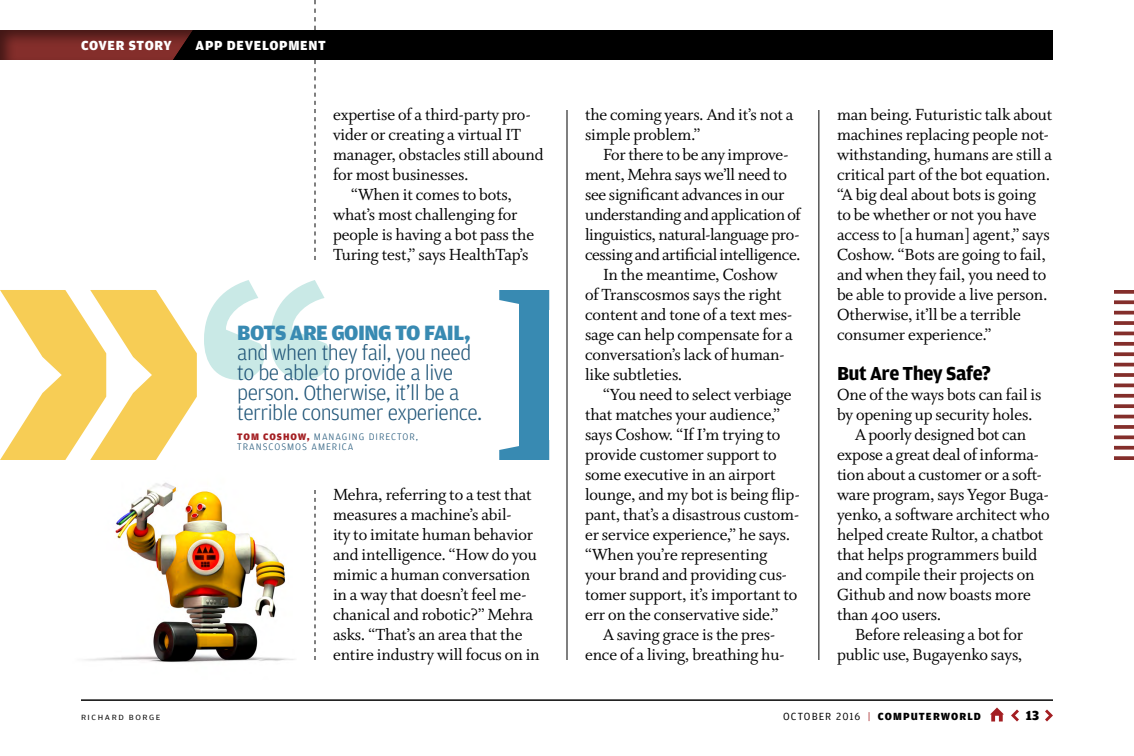
<style>
.page{position:relative;width:1134px;height:756px;background:#fff}
.page>*{position:absolute;margin:0;border:0;box-sizing:border-box;transform-origin:0 0}
.t1{font:300 22px/20px "Amplitude";letter-spacing:-.025em;color:#205578}
.t2{font:900 22px "Amplitude";letter-spacing:-.025em;color:#388ab2}
.t3{font:700 20px "Amplitude";letter-spacing:-.025em;color:#000}
.t4{font:18px/20px "Whitman Roman Os F";letter-spacing:-.005em;color:#000}
.t5{font:18px "Whitman Roman Os F";letter-spacing:-.025em;color:#000}
.t6{font:900 14px "Amplitude";letter-spacing:.05em;color:#fff}
.t7{font:900 14px "Amplitude";color:#000}
.t8{font:900 11px "Amplitude";letter-spacing:.095em;color:#000}
.t9{font:300 10px/10px "Amplitude";letter-spacing:.1em;color:#205578}
.t10{font:8px "Amplitude Wide";letter-spacing:.2em;color:#000}
.s1{font-weight:900;color:#a31e22}
.s2{font-weight:400}
.s3{font-weight:400;color:#a31e22}
</style>
<div class="page">
<svg style="left:1045px;top:710px;width:8px;height:12px"></svg>
<svg style="left:1011px;top:710px;width:8px;height:12px"></svg>
<svg style="left:990px;top:708px;width:14px;height:14px"></svg>
<div style="left:0;top:30px;width:1053px;height:30px;background:#000"></div>
<div style="left:0;top:23px;width:202px;height:38px;background:#000;opacity:.5"></div>
<img style="left:84px;top:482px;width:211px;height:180px">
<svg style="left:204px;top:280px;width:126px;height:100px"></svg>
<hr style="left:567px;top:110px;width:1px;height:550px;background:#000">
<hr style="left:819px;top:110px;width:1px;height:550px;background:#000">
<svg style="left:1114px;top:290px;width:20px;height:4px"></svg>
<svg style="left:1114px;top:300px;width:20px;height:4px"></svg>
<svg style="left:1114px;top:311px;width:20px;height:4px"></svg>
<svg style="left:1114px;top:321px;width:20px;height:4px"></svg>
<hr style="left:1114px;top:332px;width:20px;height:3px;background:#842e2b">
<svg style="left:1114px;top:342px;width:20px;height:4px"></svg>
<svg style="left:1114px;top:352px;width:20px;height:4px"></svg>
<hr style="left:1114px;top:363px;width:20px;height:3px;background:#842e2b">
<svg style="left:1114px;top:373px;width:20px;height:4px"></svg>
<hr style="left:1114px;top:384px;width:20px;height:3px;background:#842e2b">
<svg style="left:1114px;top:394px;width:20px;height:4px"></svg>
<svg style="left:1114px;top:404px;width:20px;height:4px"></svg>
<hr style="left:1114px;top:415px;width:20px;height:3px;background:#842e2b">
<svg style="left:1114px;top:425px;width:20px;height:4px"></svg>
<svg style="left:1114px;top:435px;width:20px;height:4px"></svg>
<svg style="left:1114px;top:446px;width:20px;height:4px"></svg>
<svg style="left:1114px;top:456px;width:20px;height:4px"></svg>
<div style="left:519px;top:290px;width:30px;height:170px;background:#388ab2"></div>
<svg style="left:499px;top:290px;width:20px;height:14px"></svg>
<svg style="left:499px;top:446px;width:20px;height:14px"></svg>
<svg style="left:0;top:290px;width:197px;height:170px"></svg>
<svg style="left:314px;top:60px;width:2px;height:200px"></svg>
<svg style="left:314px;top:490px;width:2px;height:170px"></svg>
<svg style="left:314px;top:0;width:2px;height:30px"></svg>
<hr style="left:81px;top:700px;width:972px;height:1px;background:#000">
<p class="t6" style="left:81px;top:38px;width:92px">COVER STORY</p>
<p class="t6" style="left:196px;top:38px;width:132px">APP DEVELOPMENT</p>
<p class="t4" style="left:333px;top:105px;width:199px">expertise of a third-party pro-</p>
<p class="t4" style="left:333px;top:125px;width:190px">vider or creating a virtual IT</p>
<p class="t4" style="left:333px;top:145px;width:212px">manager, obstacles still abound</p>
<p class="t4" style="left:333px;top:165px;width:137px">for most businesses.</p>
<p class="t4" style="left:351px;top:185px;width:162px">“When it comes to bots,</p>
<p class="t4" style="left:333px;top:205px;width:186px">what’s most challenging for</p>
<p class="t4" style="left:333px;top:225px;width:203px">people is having a bot pass the</p>
<p class="t4" style="left:333px;top:245px;width:197px">Turing test,” says HealthTap’s</p>
<p class="t2" style="left:237px;top:320px;width:235px">BOTS ARE GOING TO FAIL,</p>
<p class="t1" style="left:237px;top:343px;width:246px">and when they fail, you need to be able to provide a live person. Otherwise, it’ll be a terrible consumer experience.</p>
<p class="t9" style="left:237px;top:432px;width:182px"><span class="s1">TOM COSHOW,</span> MANAGING DIRECTOR,<br>TRANSCOSMOS AMERICA</p>
<p class="t10" style="left:81px;top:713px;width:81px">RICHARD BORGE</p>
<p class="t4" style="left:333px;top:485px;width:208px">Mehra, referring to a test that measures a machine’s abil-<br>ity to imitate human behavior and intelligence. “How do you mimic a human conversation in a way that doesn’t feel me&shy;chanical and robotic?” Mehra asks. “That’s an area that the entire industry will focus on in</p>
<p class="t4" style="left:585px;top:105px;width:210px">the coming years. And it’s not a simple problem.”</p>
<p class="t4" style="left:603px;top:145px;width:187px">For there to be any improve-</p>
<p class="t4" style="left:585px;top:165px;width:204px">ment, Mehra says we’ll need to</p>
<p class="t4" style="left:585px;top:185px;width:201px">see significant advances in our</p>
<p class="t4" style="left:585px;top:205px;width:217px">understanding and application of</p>
<p class="t4" style="left:585px;top:225px;width:216px">linguistics, natural-language pro-</p>
<p class="t5" style="left:585px;top:245px;width:217px">cessing and artificial intelligence.</p>
<p class="t4" style="left:603px;top:265px;width:176px">In the meantime, Coshow</p>
<p class="t4" style="left:585px;top:285px;width:198px">of Transcosmos says the right</p>
<p class="t4" style="left:585px;top:305px;width:209px">content and tone of a text mes-</p>
<p class="t4" style="left:585px;top:325px;width:209px">sage can help compensate for a</p>
<p class="t4" style="left:585px;top:345px;width:201px">conversation’s lack of human-</p>
<p class="t4" style="left:585px;top:365px;width:99px">like subtleties.</p>
<p class="t4" style="left:603px;top:385px;width:190px">“You need to select verbiage</p>
<p class="t4" style="left:585px;top:405px;width:196px">that matches your audience,”</p>
<p class="t4" style="left:585px;top:425px;width:197px">says Coshow. “If I’m trying to</p>
<p class="t4" style="left:585px;top:445px;width:193px">provide customer support to</p>
<p class="t4" style="left:585px;top:465px;width:192px">some executive in an airport</p>
<p class="t4" style="left:585px;top:485px;width:216px">lounge, and my bot is being flip-</p>
<p class="t4" style="left:585px;top:505px;width:216px">pant, that’s a disastrous custom-</p>
<p class="t4" style="left:585px;top:525px;width:207px">er service experience,” he says.</p>
<p class="t4" style="left:585px;top:545px;width:184px">“When you’re representing</p>
<p class="t4" style="left:585px;top:565px;width:204px">your brand and providing cus-</p>
<p class="t4" style="left:585px;top:585px;width:214px">tomer support, it’s important to</p>
<p class="t4" style="left:585px;top:605px;width:195px">err on the conservative side.”</p>
<p class="t4" style="left:603px;top:625px;width:174px">A saving grace is the pres-</p>
<p class="t4" style="left:585px;top:645px;width:201px">ence of a living, breathing hu-</p>
<p class="t4" style="left:837px;top:105px;width:217px">man being. Futuristic talk about machines replacing people not&shy;withstanding, humans are still a critical part of the bot equation. “A big deal about bots is going to be whether or not you have access to [a human] agent,” says<br>Coshow. “Bots are going to fail, and when they fail, you need to be able to provide a live person.<br>Otherwise, it’ll be a terrible consumer experience.”</p>
<p class="t3" style="left:837px;top:362px;width:155px">But Are They Safe?</p>
<p class="t4" style="left:837px;top:385px;width:206px">One of the ways bots can fail is</p>
<p class="t4" style="left:837px;top:405px;width:197px">by opening up security holes.</p>
<p class="t4" style="left:855px;top:425px;width:173px">A poorly designed bot can</p>
<p class="t4" style="left:837px;top:445px;width:203px">expose a great deal of informa-</p>
<p class="t4" style="left:837px;top:465px;width:206px">tion about a customer or a soft-</p>
<p class="t4" style="left:837px;top:485px;width:212px">ware program, says Yegor Buga-</p>
<p class="t4" style="left:837px;top:505px;width:214px">yenko, a software architect who</p>
<p class="t4" style="left:837px;top:525px;width:208px">helped create Rultor, a chatbot</p>
<p class="t4" style="left:837px;top:545px;width:202px">that helps programmers build</p>
<p class="t4" style="left:837px;top:565px;width:199px">and compile their projects on</p>
<p class="t4" style="left:837px;top:585px;width:195px">Github and now boasts more</p>
<p class="t4" style="left:837px;top:605px;width:106px">than 400 users.</p>
<p class="t4" style="left:855px;top:625px;width:170px">Before releasing a bot for</p>
<p class="t4" style="left:837px;top:645px;width:187px">public use, Bugayenko says,</p>
<p class="t8" style="left:783px;top:710px;width:199px"><span class="s2">OCTOBER 2016</span> <span class="s3">|</span> COMPUTERWORLD</p>
<p class="t7" style="left:1026px;top:708px;width:15px">13</p>
</div>
